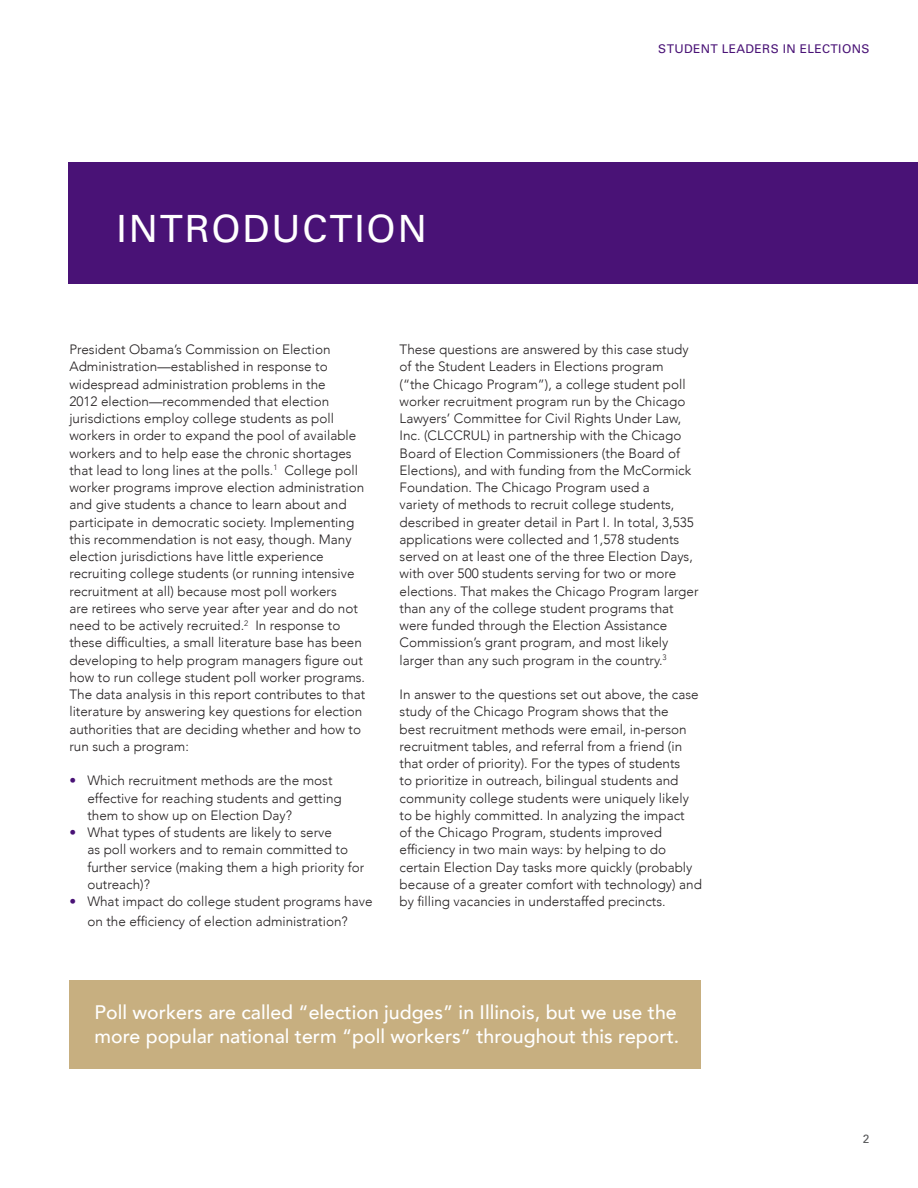
<style>
.page{position:relative;width:918px;height:1188px;background:#fff}
.page>*{position:absolute;margin:0;border:0;box-sizing:border-box;transform-origin:0 0}
.t1{font:37.5px "Univers";letter-spacing:.05em;color:#fff}
.t2{font:500 19.5px/24px "Avenir";color:#fff}
.body-bullet{font:300 13.5px/17.2px "Avenir";color:#231f20}
.t3{font:12px "Univers";letter-spacing:.03em;color:#491276}
.t4{font:12px "Univers";color:#57585a}
.s1{color:#491276}
</style>
<div class="page">
<div style="left:69px;top:162px;width:849px;height:121px;background:#491276"></div>
<div style="left:69px;top:980px;width:632px;height:89px;background:#c7af80"></div>
<p class="t1" style="left:117px;top:206px;width:312px">INTRODUCTION</p>
<p class="t3" style="left:658px;top:42px;width:213px">STUDENT LEADERS IN ELECTIONS</p>
<p class="body-bullet" style="left:69px;top:341px;width:297px">President Obama’s Commission on Election Administration—established in response to widespread administration problems in the<br>2012 election—recommended that election jurisdictions employ college students as poll workers in order to expand the pool of available workers and to help ease the chronic shortages that lead to long lines at the polls.<sup>1</sup> College poll worker programs improve election administration and give students a chance to learn about and participate in democratic society. Implementing this recommendation is not easy, though. Many election jurisdictions have little experience recruiting college students (or running intensive recruitment at all) because most poll workers<br>are retirees who serve year after year and do not need to be actively recruited.<sup>2</sup> In response to these difficulties, a small literature base has been developing to help program managers figure out how to run college student poll worker programs.<br>The data analysis in this report contributes to that literature by answering key questions for election authorities that are deciding whether and how to run such a program:</p>
<p class="body-bullet" style="left:87px;top:772px;width:256px;text-indent:-18px"><span class="s1">•</span> Which recruitment methods are the most effective for reaching students and getting them to show up on Election Day?</p>
<p class="body-bullet" style="left:87px;top:824px;width:278px;text-indent:-18px"><span class="s1">•</span> What types of students are likely to serve<br>as poll workers and to remain committed to further service (making them a high priority for outreach)?</p>
<p class="body-bullet" style="left:69px;top:892px;width:305px;line-height:19.5px;text-align:center"><span class="s1">•</span> What impact do college student programs have on the efficiency of election administration?</p>
<p class="body-bullet" style="left:400px;top:341px;width:300px">These questions are answered by this case study of the Student Leaders in Elections program<br>(“the Chicago Program”), a college student poll worker recruitment program run by the Chicago Lawyers’ Committee for Civil Rights Under Law, Inc. (CLCCRUL) in partnership with the Chicago Board of Election Commissioners (the Board of Elections), and with funding from the McCormick Foundation. The Chicago Program used a<br>variety of methods to recruit college students, described in greater detail in Part I. In total, 3,535 applications were collected and 1,578 students served on at least one of the three Election Days, with over 500 students serving for two or more elections. That makes the Chicago Program larger than any of the college student programs that were funded through the Election Assistance Commission’s grant program, and most likely larger than any such program in the country.<sup>3</sup></p>
<p class="body-bullet" style="left:400px;top:686px;width:304px">In answer to the questions set out above, the case study of the Chicago Program shows that the<br>best recruitment methods were email, in-person recruitment tables, and referral from a friend (in that order of priority). For the types of students<br>to prioritize in outreach, bilingual students and community college students were uniquely likely to be highly committed. In analyzing the impact<br>of the Chicago Program, students improved efficiency in two main ways: by helping to do certain Election Day tasks more quickly (probably because of a greater comfort with technology) and by filling vacancies in understaffed precincts.</p>
<p class="t2" style="left:95px;top:999px;width:586px">Poll workers are called “election judges” in Illinois, but we use the more popular national term “poll workers” throughout this report.</p>
<p class="t4" style="left:863px;top:1131px;width:8px">2</p>
</div>
